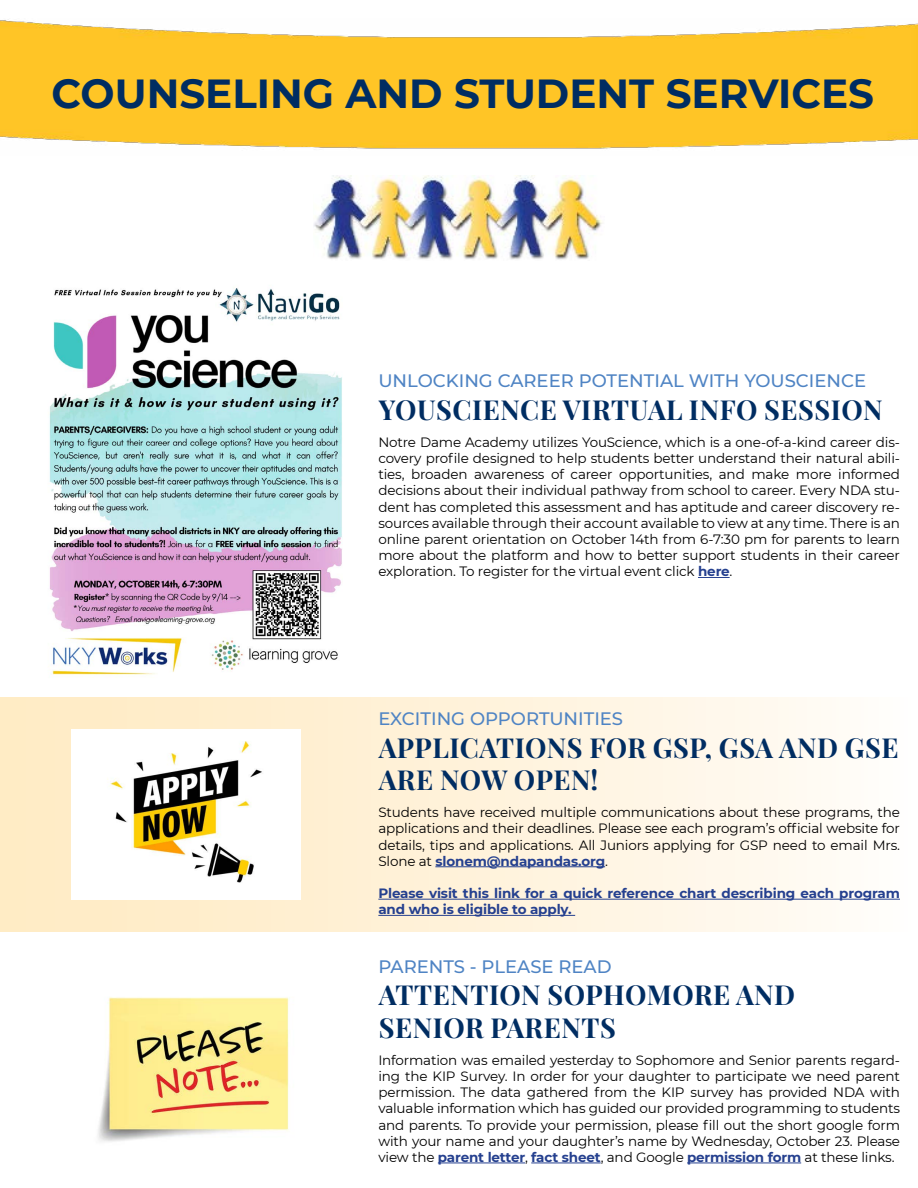
<style>
.page{position:relative;width:918px;height:1188px;background:#fff}
.page>*{position:absolute;margin:0;border:0;box-sizing:border-box;transform-origin:0 0}
.t1{font:700 40.5px "Montserrat";color:#002d62}
.t2{font:27px/32.4px "Playfair Display";letter-spacing:.02em;color:#002d62}
.t3{font:500 18px "Montserrat";color:#4f84c4}
.t4{font:13.5px/16.2px "Montserrat";letter-spacing:-.01em;color:#000;text-align:justify}
.t5{font:700 13.5px/16.2px "Montserrat";letter-spacing:-.01em;color:#25408f}
.s1{font-weight:700;color:#25408f}
</style>
<div class="page">
<div style="left:0;top:698px;width:918px;height:233px;background:linear-gradient(to right,#ffeac0,#fefcf8)"></div>
<img style="left:0;top:19px;width:918px;height:130px">
<img style="left:314px;top:176px;width:289px;height:84px">
<hr style="left:698px;top:577px;width:32px;height:1px;background:#25408f">
<hr style="left:435px;top:866px;width:170px;height:1px;background:#25408f">
<hr style="left:378px;top:899px;width:522px;height:1px;background:#25408f">
<hr style="left:378px;top:915px;width:197px;height:1px;background:#25408f">
<hr style="left:438px;top:1163px;width:87px;height:1px;background:#25408f">
<hr style="left:531px;top:1163px;width:70px;height:1px;background:#25408f">
<hr style="left:687px;top:1163px;width:114px;height:1px;background:#25408f">
<img style="left:98px;top:997px;width:191px;height:145px">
<img style="left:71px;top:730px;width:230px;height:169px">
<img style="left:49px;top:288px;width:293px;height:387px">
<h1 class="t1" style="left:52px;top:65px;width:824px">COUNSELING AND STUDENT SERVICES</h1>
<h3 class="t3" style="left:378px;top:369px;width:489px">UNLOCKING CAREER POTENTIAL WITH YOUSCIENCE</h3>
<h2 class="t2" style="left:379px;top:391px;width:505px">YOUSCIENCE VIRTUAL INFO SESSION</h2>
<p class="t4" style="left:378px;top:433px;width:523px">Notre Dame Academy utilizes YouScience, which is a one-of-a-kind career dis&shy;covery profile designed to help students better understand their natural abili&shy;ties, broaden awareness of career opportunities, and make more informed decisions about their individual pathway from school to career. Every NDA stu&shy;dent has completed this assessment and has aptitude and career discovery re&shy;sources available through their account available to view at any time. There is an online parent orientation on October 14th from 6-7:30 pm for parents to learn more about the platform and how to better support students in their career exploration. To register for the virtual event click <span class="s1">here</span>.</p>
<h3 class="t3" style="left:378px;top:706px;width:246px">EXCITING OPPORTUNITIES</h3>
<h2 class="t2" style="left:379px;top:729px;width:521px">APPLICATIONS FOR GSP, GSA AND GSE<br>ARE NOW OPEN!</h2>
<p class="t4" style="left:378px;top:804px;width:523px">Students have received multiple communications about these programs, the applications and their deadlines. Please see each program’s official website for details, tips and applications. All Juniors applying for GSP need to email Mrs.<br>Slone at <span class="s1">slonem@ndapandas.org</span>.</p>
<p class="t5" style="left:378px;top:885px;width:523px">Please visit this link for a quick reference chart describing each program and who is eligible to apply.</p>
<h3 class="t3" style="left:378px;top:954px;width:235px">PARENTS - PLEASE READ</h3>
<h2 class="t2" style="left:379px;top:977px;width:418px">ATTENTION SOPHOMORE AND<br>SENIOR PARENTS</h2>
<p class="t4" style="left:378px;top:1051px;width:523px">Information was emailed yesterday to Sophomore and Senior parents regard&shy;ing the KIP Survey. In order for your daughter to participate we need parent permission. The data gathered from the KIP survey has provided NDA with valuable information which has guided our provided programming to students and parents. To provide your permission, please fill out the short google form with your name and your daughter’s name by Wednesday, October 23. Please view the <span class="s1">parent letter</span>, <span class="s1">fact sheet</span>, and Google <span class="s1">permission form</span> at these links.</p>
</div>
